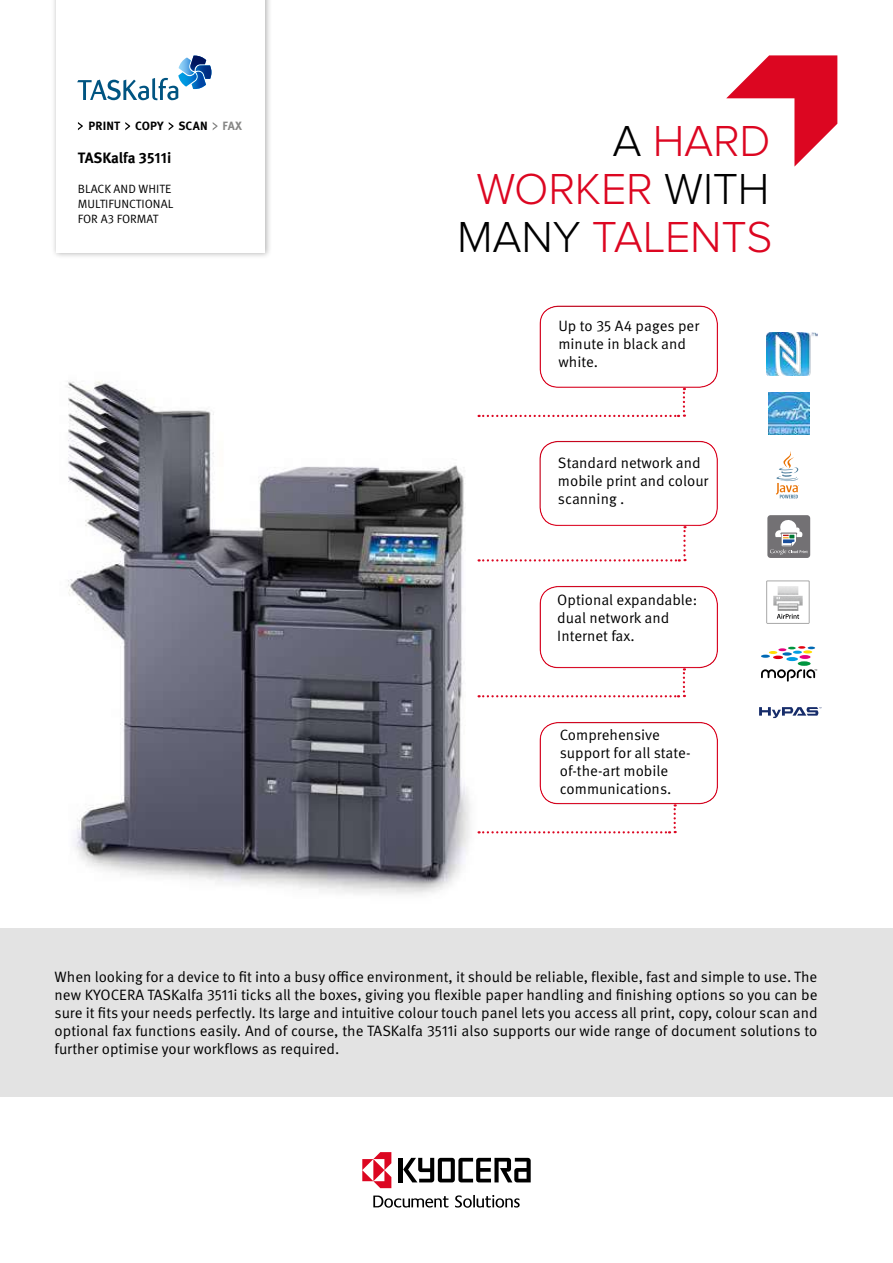
<style>
.page{position:relative;width:893px;height:1263px;background:#fff}
.page>*{position:absolute;margin:0;border:0;box-sizing:border-box;transform-origin:0 0}
.t1{font:300 45px/48px "Proxima Nova";letter-spacing:-.005em;color:#dc0621;text-align:right}
.t2{font:15px/18px "Meta Pro Norm";color:#000}
.t3{font:700 15px "Meta Pro";color:#000}
.t4{font:12px/15px "Meta Pro Norm";color:#000}
.t5{font:700 12px "Meta Pro";letter-spacing:.01em;color:#000}
.t6{font:700 12px "Meta Pro";color:#878786}
.s1{color:#000}
</style>
<div class="page">
<svg style="left:726px;top:55px;width:111px;height:112px"></svg>
<hr style="left:399px;top:1158px;width:4px;height:24px;background:#000">
<svg style="left:403px;top:1158px;width:128px;height:24px"></svg>
<svg style="left:455px;top:1195px;width:65px;height:13px"></svg>
<svg style="left:373px;top:1195px;width:75px;height:13px"></svg>
<svg style="left:362px;top:1152px;width:29px;height:36px"></svg>
<div style="left:0;top:928px;width:893px;height:168px;background:#e3e3e3"></div>
<div style="left:51px;top:0;width:221px;height:258px;background:#000;opacity:.3"></div>
<div style="left:56px;top:0;width:208px;height:252px;background:#fff"></div>
<svg style="left:78px;top:122px;width:5px;height:8px"></svg>
<svg style="left:125px;top:122px;width:5px;height:8px"></svg>
<svg style="left:169px;top:122px;width:5px;height:8px"></svg>
<svg style="left:213px;top:122px;width:5px;height:8px"></svg>
<svg style="left:77px;top:56px;width:134px;height:44px"></svg>
<img style="left:68px;top:381px;width:468px;height:514px">
<svg style="left:479px;top:388px;width:206px;height:29px"></svg>
<svg style="left:479px;top:526px;width:207px;height:35px"></svg>
<svg style="left:479px;top:668px;width:206px;height:29px"></svg>
<svg style="left:479px;top:804px;width:197px;height:29px"></svg>
<svg style="left:776px;top:451px;width:23px;height:47px"></svg>
<img style="left:768px;top:392px;width:42px;height:43px">
<svg style="left:767px;top:581px;width:42px;height:42px"></svg>
<img style="left:769px;top:585px;width:38px;height:27px">
<div style="left:798px;top:661px;width:13px;height:5px;background:#00963f;border-radius:50%"></div>
<svg style="left:786px;top:657px;width:12px;height:4px"></svg>
<svg style="left:761px;top:646px;width:54px;height:13px"></svg>
<svg style="left:761px;top:669px;width:56px;height:13px"></svg>
<svg style="left:759px;top:707px;width:62px;height:11px"></svg>
<div style="left:767px;top:515px;width:43px;height:43px;background:#737174;border-radius:3px"></div>
<svg style="left:770px;top:520px;width:38px;height:35px"></svg>
<img style="left:767px;top:333px;width:50px;height:42px">
<p class="t5" style="left:89px;top:117px;width:33px">PRINT</p>
<p class="t5" style="left:135px;top:117px;width:74px">COPY SCAN</p>
<p class="t6" style="left:223px;top:117px;width:21px">FAX</p>
<p class="t3" style="left:78px;top:147px;width:95px">TASKalfa 3511i</p>
<p class="t4" style="left:78px;top:181px;width:97px">BLACK AND WHITE<br>MULTIFUNCTIONAL<br>FOR A3 FORMAT</p>
<h1 class="t1" style="left:457px;top:118px;width:317px"><span class="s1">A</span> HARD<br>WORKER <span class="s1">WITH<br>MANY</span> TALENTS</h1>
<p class="t2" style="left:558px;top:316px;width:142px">Up to 35 A4 pages per minute in black and white.</p>
<p class="t2" style="left:558px;top:453px;width:152px">Standard network and mobile print and colour scanning .</p>
<p class="t2" style="left:557px;top:590px;width:141px">Optional expandable: dual network and<br>Internet fax.</p>
<p class="t2" style="left:560px;top:724px;width:132px">Comprehensive support for all state&shy;of-the-art mobile communications.</p>
<p class="t2" style="left:55px;top:966px;width:764px;text-align:justify">When looking for a device to fit into a busy office environment, it should be reliable, flexible, fast and simple to use. The new KYOCERA TASKalfa 3511i ticks all the boxes, giving you flexible paper handling and finishing options so you can be sure it fits your needs perfectly. Its large and intuitive colour touch panel lets you access all print, copy, colour scan and optional fax functions easily. And of course, the TASKalfa 3511i also supports our wide range of document solutions to further optimise your workflows as required.</p>
</div>
